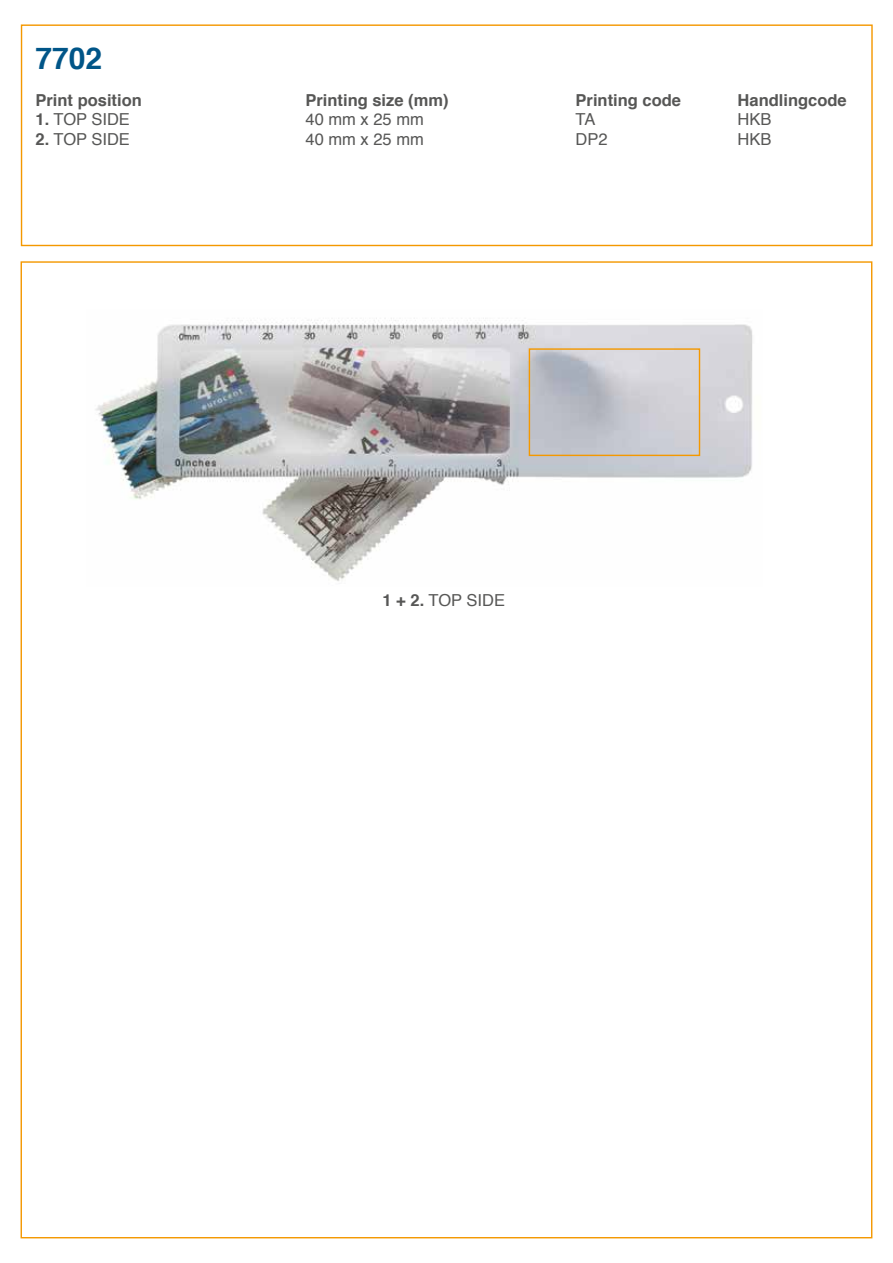
<style>
.page{position:relative;width:893px;height:1263px;background:#fff}
.page>*{position:absolute;margin:0;border:0;box-sizing:border-box;transform-origin:0 0}
.t1{font:700 30px "Helvetica";color:#058}
.t2{font:16.5px "Helvetica";color:#575756}
.t3{font:700 16.5px "Helvetica";color:#575756}
.s1{font-weight:700}
</style>
<div class="page">
<div style="left:21px;top:24px;width:852px;height:222px;border:1px solid #f49800"></div>
<img style="left:95px;top:318px;width:658px;height:263px">
<div style="left:529px;top:348px;width:171px;height:108px;border:1px solid #f49800"></div>
<h1 class="t1" style="left:35px;top:34px;width:68px">7702</h1>
<p class="t3" style="left:35px;top:86px;width:108px">Print position</p>
<p class="t3" style="left:306px;top:86px;width:145px">Printing size (mm)</p>
<p class="t3" style="left:576px;top:86px;width:107px">Printing code</p>
<p class="t3" style="left:738px;top:86px;width:111px">Handlingcode</p>
<p class="t2" style="left:35px;top:107px;width:96px"><span class="s1">1.</span> TOP SIDE</p>
<p class="t2" style="left:306px;top:107px;width:120px">40 mm x 25 mm</p>
<p class="t2" style="left:576px;top:107px;width:21px">TA</p>
<p class="t2" style="left:738px;top:107px;width:35px">HKB</p>
<p class="t2" style="left:35px;top:127px;width:96px"><span class="s1">2.</span> TOP SIDE</p>
<p class="t2" style="left:306px;top:127px;width:120px">40 mm x 25 mm</p>
<p class="t2" style="left:576px;top:127px;width:34px">DP2</p>
<p class="t2" style="left:738px;top:127px;width:35px">HKB</p>
<p class="t2" style="left:382px;top:587px;width:124px"><span class="s1">1 + 2.</span> TOP SIDE</p>
</div>
